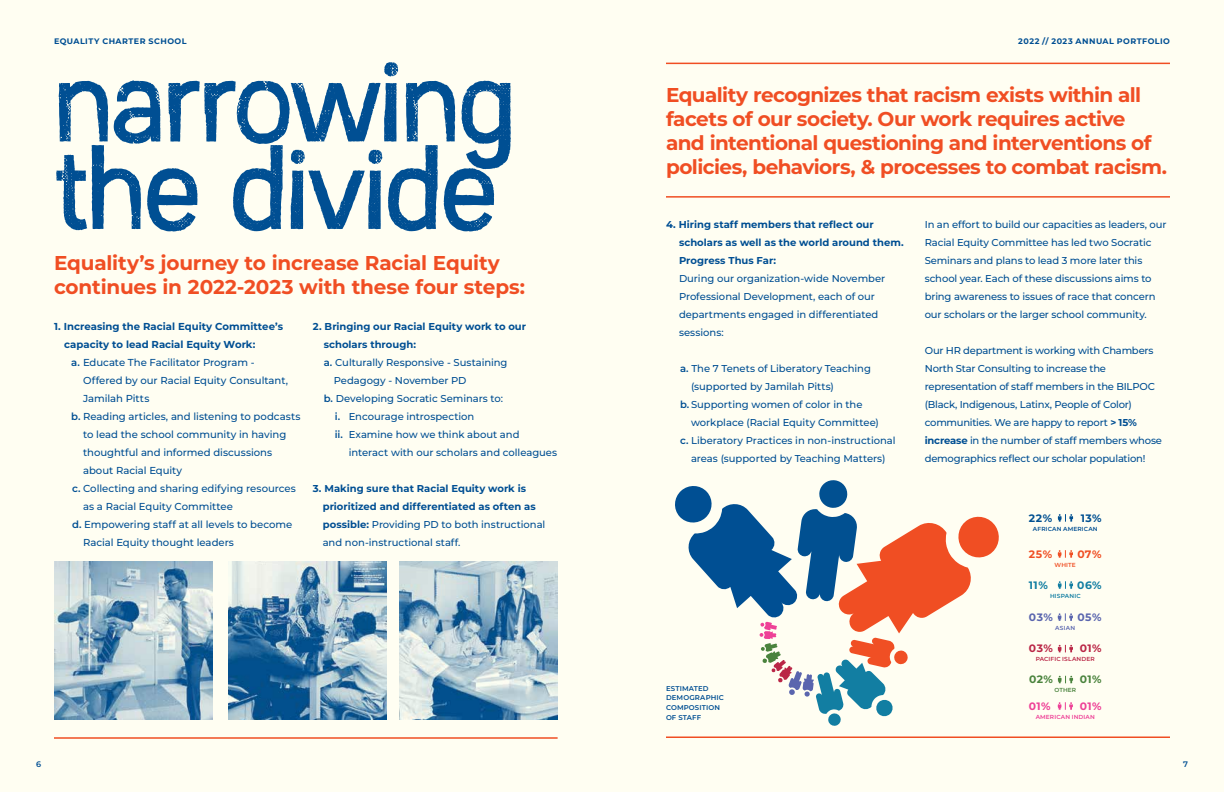
<style>
.page{position:relative;width:1224px;height:792px;background:#fff}
.page>*{position:absolute;margin:0;border:0;box-sizing:border-box;transform-origin:0 0}
.t1{font:109.3px/87.5px "Austral Sans Rust";letter-spacing:-.02em;color:#004f93}
.t2{font:700 20px/24px "Montserrat";letter-spacing:-.025em;color:#f04e23}
.t3{font:700 10.8px "Montserrat";color:#015091}
.t4{font:700 10.8px "Montserrat";color:#f04f24}
.t5{font:700 10.8px "Montserrat";color:#127ea2}
.t6{font:700 10.7px "Montserrat";color:#ba2646}
.t7{font:700 10.7px "Montserrat";color:#ee4197}
.t8{font:700 10.7px "Montserrat";color:#4a833d}
.t9{font:700 10.7px "Montserrat";color:#5a65ae}
.t10{font:500 10.1px "Montserrat";letter-spacing:-.005em;color:#004f93}
.t11{font:700 10.1px "Montserrat";color:#004f93}
.t12{font:500 10px/18px "Montserrat";letter-spacing:-.01em;color:#004f93}
.t13{font:700 10px/18px "Montserrat";color:#004f93}
.t14{font:700 8px "Montserrat";letter-spacing:.06em;color:#004f93}
.t15{font:600 8px "Montserrat";color:#004f93}
.t16{font:600 7px/9.7px "Montserrat";letter-spacing:.02em;color:#004f93}
.t17{font:600 5.9px "Montserrat";letter-spacing:.025em;color:#004f93}
.t18{font:600 5.9px "Montserrat";letter-spacing:.02em;color:#ba2646}
.t19{font:600 5.9px "Montserrat";letter-spacing:.025em;color:#ee4197}
.t20{font:600 5.9px "Montserrat";letter-spacing:.025em;color:#127ea2}
.t21{font:600 5.9px "Montserrat";letter-spacing:.02em;color:#f04f24}
.t22{font:600 5.9px "Montserrat";letter-spacing:.02em;color:#4a833d}
.t23{font:600 5.9px "Montserrat";letter-spacing:.025em;color:#5a65ae}
.s1{font-weight:600}
.s2{font-weight:500}
.s3{font-weight:700}
</style>
<div class="page">
<div style="left:0;top:0;width:612px;height:792px;background:#fffef2"></div>
<div style="left:612px;top:0;width:612px;height:792px;background:#fffef2"></div>
<hr style="left:54px;top:737px;width:504px;height:2px;background:#f04e23">
<hr style="left:666px;top:736px;width:504px;height:2px;background:#f04e23">
<hr style="left:666px;top:63px;width:504px;height:1px;background:#f04e23">
<hr style="left:666px;top:196px;width:504px;height:2px;background:#f04e23">
<img style="left:54px;top:561px;width:159px;height:159px">
<img style="left:399px;top:561px;width:159px;height:159px">
<img style="left:228px;top:561px;width:159px;height:159px">
<svg style="left:1058px;top:514px;width:15px;height:8px"></svg>
<svg style="left:1058px;top:550px;width:15px;height:8px"></svg>
<svg style="left:1058px;top:581px;width:15px;height:8px"></svg>
<svg style="left:1058px;top:645px;width:15px;height:7px"></svg>
<svg style="left:1058px;top:702px;width:15px;height:8px"></svg>
<svg style="left:1058px;top:676px;width:15px;height:7px"></svg>
<svg style="left:1058px;top:613px;width:15px;height:8px"></svg>
<svg style="left:675px;top:480px;width:324px;height:246px"></svg>
<p class="t14" style="left:54px;top:36px;width:134px">EQUALITY CHARTER SCHOOL</p>
<h1 class="t1" style="left:54px;top:51px;width:463px">narrowing the divide</h1>
<h2 class="t2" style="left:54px;top:250px;width:473px">Equality’s journey to increase Racial Equity continues in 2022-2023 with these four steps:</h2>
<p class="t11" style="left:54px;top:320px;width:231px">1. Increasing the Racial Equity Committee’s</p>
<p class="t11" style="left:64px;top:338px;width:193px">capacity to lead Racial Equity Work:</p>
<p class="t10" style="left:71px;top:356px;width:185px"><span class="s1">a.</span> Educate The Facilitator Program -</p>
<p class="t10" style="left:83px;top:374px;width:207px">Offered by our Racial Equity Consultant,</p>
<p class="t10" style="left:83px;top:392px;width:68px">Jamilah Pitts</p>
<p class="t10" style="left:71px;top:410px;width:231px"><span class="s1">b.</span> Reading articles, and listening to podcasts</p>
<p class="t10" style="left:83px;top:428px;width:205px">to lead the school community in having</p>
<p class="t10" style="left:83px;top:446px;width:191px">thoughtful and informed discussions</p>
<p class="t10" style="left:83px;top:464px;width:101px">about Racial Equity</p>
<p class="t10" style="left:72px;top:482px;width:225px"><span class="s1">c.</span> Collecting and sharing edifying resources</p>
<p class="t10" style="left:83px;top:500px;width:151px">as a Racial Equity Committee</p>
<p class="t10" style="left:72px;top:518px;width:222px"><span class="s1">d.</span> Empowering staff at all levels to become</p>
<p class="t10" style="left:83px;top:536px;width:152px">Racial Equity thought leaders</p>
<p class="t13" style="left:313px;top:317px;width:215px">2. Bringing our Racial Equity work to our</p>
<p class="t13" style="left:324px;top:335px;width:94px">scholars through:</p>
<p class="t12" style="left:324px;top:353px;width:185px"><span class="s1">a.</span> Culturally Responsive - Sustaining</p>
<p class="t12" style="left:334px;top:371px;width:134px">Pedagogy - November PD</p>
<p class="t12" style="left:324px;top:389px;width:181px"><span class="s1">b.</span> Developing Socratic Seminars to:</p>
<p class="t12" style="left:335px;top:407px;width:141px"><span class="s1">i.</span> Encourage introspection</p>
<p class="t12" style="left:335px;top:425px;width:186px"><span class="s1">ii.</span> Examine how we think about and</p>
<p class="t12" style="left:349px;top:443px;width:210px">interact with our scholars and colleagues</p>
<p class="t13" style="left:323px;top:479px;width:224px;text-indent:-10px">3. Making sure that Racial Equity work is prioritized and differentiated as often as possible: <span class="s2">Providing PD to both instructional and non-instructional staff.</span></p>
<p class="t14" style="left:1018px;top:36px;width:153px">2022 // 2023 ANNUAL PORTFOLIO</p>
<h2 class="t2" style="left:666px;top:82px;width:503px">Equality recognizes that racism exists within all facets of our society. Our work requires active and intentional questioning and interventions of policies, behaviors, &amp; processes to combat racism.</h2>
<p class="t13" style="left:679px;top:215px;width:226px;text-indent:-13px">4. Hiring staff members that reflect our scholars as well as the world around them.<br>Progress Thus Far:</p>
<p class="t12" style="left:679px;top:269px;width:208px">During our organization-wide November<br>Professional Development, each of our departments engaged in differentiated sessions:</p>
<p class="t12" style="left:680px;top:359px;width:192px"><span class="s1">a.</span> The 7 Tenets of Liberatory Teaching</p>
<p class="t12" style="left:691px;top:377px;width:145px">(supported by Jamilah Pitts)</p>
<p class="t12" style="left:680px;top:395px;width:184px"><span class="s1">b.</span> Supporting women of color in the</p>
<p class="t12" style="left:691px;top:413px;width:189px">workplace (Racial Equity Committee)</p>
<p class="t12" style="left:680px;top:431px;width:217px"><span class="s1">c.</span> Liberatory Practices in non-instructional</p>
<p class="t12" style="left:691px;top:449px;width:196px">areas (supported by Teaching Matters)</p>
<p class="t16" style="left:666px;top:683px;width:59px">ESTIMATED<br>DEMOGRAPHIC<br>COMPOSITION<br>OF STAFF</p>
<p class="t12" style="left:925px;top:215px;width:243px">In an effort to build our capacities as leaders, our Racial Equity Committee has led two Socratic Seminars and plans to lead 3 more later this school year. Each of these discussions aims to bring awareness to issues of race that concern our scholars or the larger school community.</p>
<p class="t12" style="left:925px;top:341px;width:239px">Our HR department is working with Chambers North Star Consulting to increase the representation of staff members in the BILPOC (Black, Indigenous, Latinx, People of Color) communities. We are happy to report <span class="s3">&gt; 15% increase</span> in the number of staff members whose demographics reflect our scholar population!</p>
<p class="t3" style="left:1029px;top:511px;width:25px">22%</p>
<p class="t3" style="left:1081px;top:511px;width:22px">13%</p>
<p class="t4" style="left:1029px;top:547px;width:25px">25%</p>
<p class="t4" style="left:1078px;top:547px;width:26px">07%</p>
<p class="t21" style="left:1055px;top:561px;width:23px">WHITE</p>
<p class="t5" style="left:1029px;top:578px;width:20px">11%</p>
<p class="t5" style="left:1077px;top:578px;width:26px">06%</p>
<p class="t20" style="left:1050px;top:592px;width:32px">HISPANIC</p>
<p class="t17" style="left:1033px;top:525px;width:66px">AFRICAN AMERICAN</p>
<p class="t9" style="left:1029px;top:610px;width:25px">03%</p>
<p class="t9" style="left:1077px;top:610px;width:26px">05%</p>
<p class="t23" style="left:1055px;top:624px;width:21px">ASIAN</p>
<p class="t6" style="left:1080px;top:641px;width:23px">01%</p>
<p class="t6" style="left:1029px;top:642px;width:25px">03%</p>
<p class="t18" style="left:1036px;top:655px;width:60px">PACIFIC ISLANDER</p>
<p class="t8" style="left:1029px;top:672px;width:26px">02%</p>
<p class="t8" style="left:1080px;top:672px;width:23px">01%</p>
<p class="t22" style="left:1054px;top:686px;width:23px">OTHER</p>
<p class="t7" style="left:1029px;top:699px;width:23px">01%</p>
<p class="t7" style="left:1080px;top:699px;width:23px">01%</p>
<p class="t19" style="left:1036px;top:713px;width:61px">AMERICAN INDIAN</p>
<p class="t15" style="left:36px;top:758px;width:7px">6</p>
<p class="t15" style="left:1183px;top:758px;width:6px">7</p>
</div>
